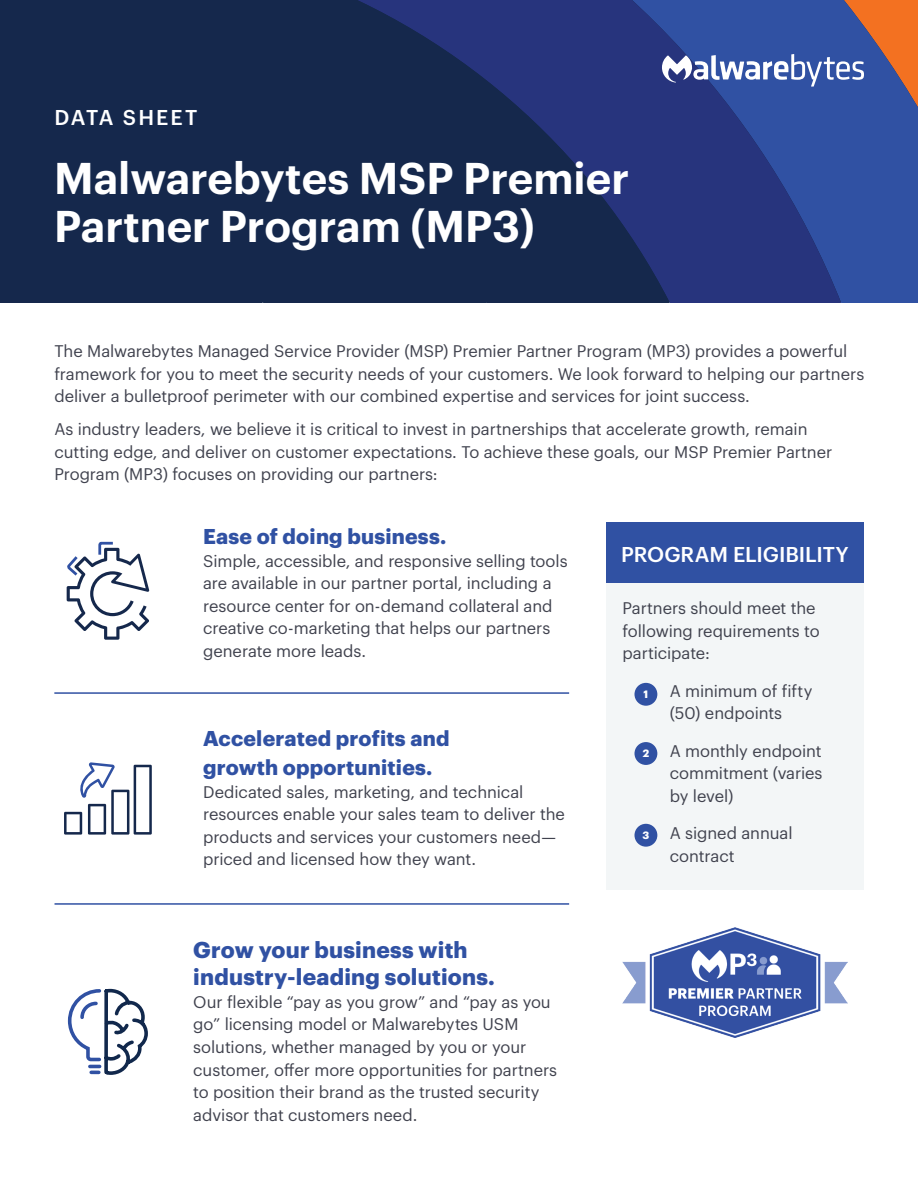
<style>
.page{position:relative;width:918px;height:1188px;background:#fff}
.page>*{position:absolute;margin:0;border:0;box-sizing:border-box;transform-origin:0 0}
.t1{font:600 43.5px/48px "Graphik";color:#fff}
.t2{font:700 22.5px/27px "Graphik";letter-spacing:.01em;color:#3051a3}
.t3{font:700 21px/28.8px "Graphik";letter-spacing:.01em;color:#3051a3}
.t4{font:500 21px "Graphik";color:#fff}
.t5{font:500 21px "Graphik";letter-spacing:.095em;color:#fff}
.t6{font:16.5px/22.5px "Graphik";letter-spacing:-.005em;color:#40424e}
.t7{font:700 10.5px "Graphik";color:#fff}
</style>
<div class="page">
<svg style="left:744px;top:0;width:156px;height:302px;background:#374c94"></svg>
<svg style="left:0;top:0;width:744px;height:302px;background:#1f2f68"></svg>
<div style="left:0;top:90px;width:588px;height:212px;background:#15284c"></div>
<div style="left:0;top:245px;width:431px;height:57px;background:#15284c"></div>
<svg style="left:662px;top:54px;width:202px;height:33px"></svg>
<div style="left:606px;top:523px;width:258px;height:61px;background:#3051a3"></div>
<div style="left:606px;top:583px;width:258px;height:307px;background:#f3f6f7"></div>
<div style="left:635px;top:683px;width:22px;height:23px;background:#3051a3;border-radius:50%"></div>
<div style="left:635px;top:742px;width:22px;height:23px;background:#3051a3;border-radius:50%"></div>
<div style="left:635px;top:824px;width:22px;height:23px;background:#3051a3;border-radius:50%"></div>
<hr style="left:54px;top:692px;width:515px;height:2px;background:#3051a3">
<hr style="left:55px;top:903px;width:514px;height:2px;background:#3051a3">
<svg style="left:66px;top:541px;width:83px;height:99px"></svg>
<svg style="left:64px;top:762px;width:88px;height:73px"></svg>
<svg style="left:67px;top:988px;width:81px;height:87px"></svg>
<img style="left:622px;top:927px;width:225px;height:111px">
<p class="t5" style="left:54px;top:101px;width:144px">DATA SHEET</p>
<h1 class="t1" style="left:54px;top:151px;width:576px">Malwarebytes MSP Premier<br>Partner Program (MP3)</h1>
<p class="t6" style="left:54px;top:339px;width:811px">The Malwarebytes Managed Service Provider (MSP) Premier Partner Program (MP3) provides a powerful framework for you to meet the security needs of your customers. We look forward to helping our partners deliver a bulletproof perimeter with our combined expertise and services for joint success.</p>
<p class="t6" style="left:54px;top:417px;width:780px">As industry leaders, we believe it is critical to invest in partnerships that accelerate growth, remain cutting edge, and deliver on customer expectations. To achieve these goals, our MSP Premier Partner<br>Program (MP3) focuses on providing our partners:</p>
<p class="t3" style="left:203px;top:520px;width:245px">Ease of doing business.</p>
<p class="t6" style="left:203px;top:548px;width:366px">Simple, accessible, and responsive selling tools are available in our partner portal, including a resource center for on-demand collateral and creative co-marketing that helps our partners generate more leads.</p>
<p class="t3" style="left:203px;top:722px;width:248px">Accelerated profits and growth opportunities.</p>
<p class="t6" style="left:203px;top:779px;width:363px">Dedicated sales, marketing, and technical resources enable your sales team to deliver the products and services your customers need— priced and licensed how they want.</p>
<h2 class="t2" style="left:193px;top:935px;width:303px">Grow your business with industry-leading solutions.</h2>
<p class="t6" style="left:193px;top:989px;width:365px">Our flexible “pay as you grow” and “pay as you go” licensing model or Malwarebytes USM solutions, whether managed by you or your customer, offer more opportunities for partners to position their brand as the trusted security advisor that customers need.</p>
<p class="t4" style="left:621px;top:538px;width:229px">PROGRAM ELIGIBILITY</p>
<p class="t6" style="left:622px;top:596px;width:199px">Partners should meet the following requirements to participate:</p>
<p class="t6" style="left:643px;top:678px;width:171px;text-align:center">1. A minimum of fifty (50) endpoints</p>
<p class="t6" style="left:670px;top:738px;width:154px;text-align:justify;text-indent:-27px">2. A monthly endpoint commitment (varies by level)</p>
<p class="t6" style="left:670px;top:821px;width:124px;text-indent:-27px">3. A signed annual contract</p>
<p class="t7" style="left:644px;top:686px;width:6px">1</p>
<p class="t7" style="left:643px;top:745px;width:8px">2</p>
<p class="t7" style="left:643px;top:827px;width:8px">3</p>
</div>
